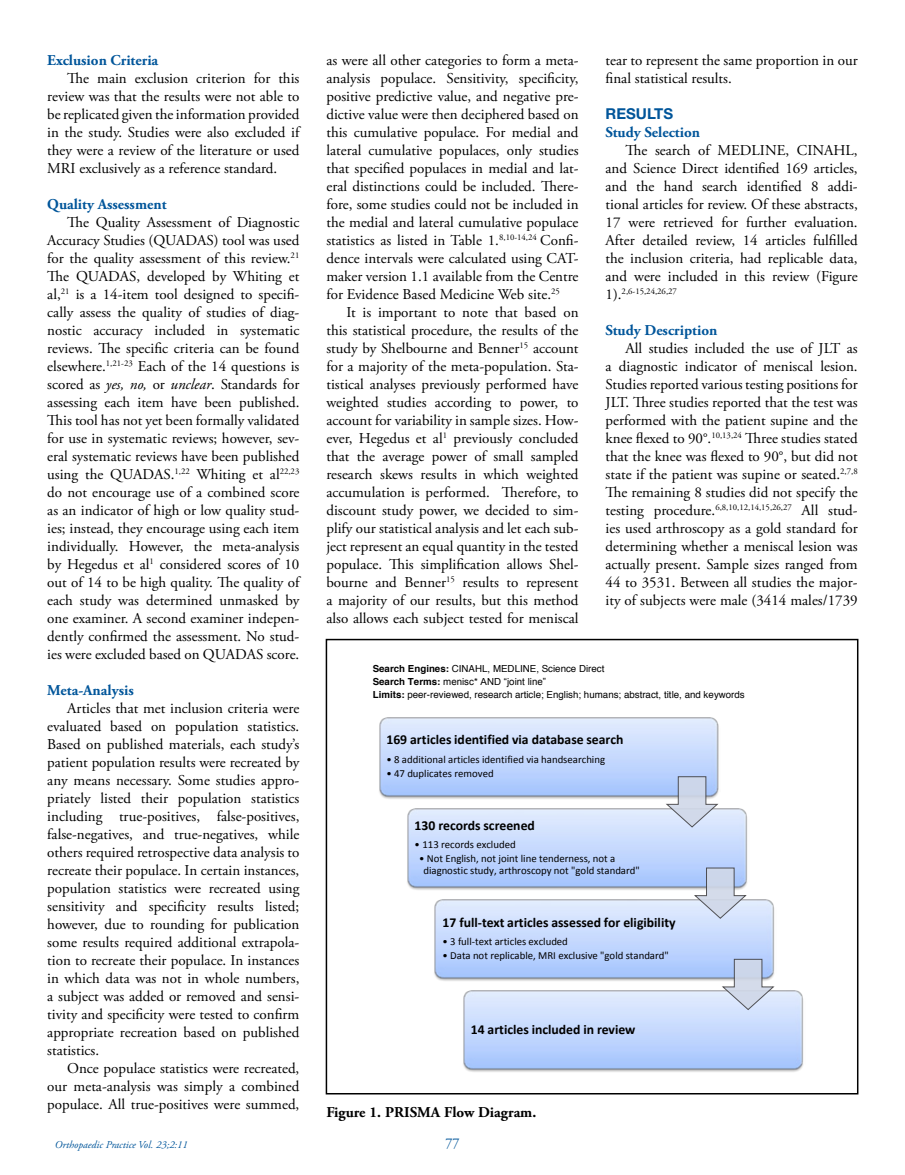
<style>
.page{position:relative;width:905px;height:1175px;background:#fff}
.page>*{position:absolute;margin:0;border:0;box-sizing:border-box;transform-origin:0 0}
.BodyCopy{font:15px/18px "Adobe Garamond Pro";color:#000;text-align:justify}
.KeyWords{font:700 15px "Adobe Garamond Pro";color:#00559a}
.FigureCutlines{font:700 15px "Adobe Garamond Pro";color:#000}
.Subhead{font:700 15px "Helvetica Neue LT Pro";color:#00559a}
.t1{font:15px "Adobe Garamond Pro";color:#00559a;scale:.95 1}
.t2{font:700 13.65px "Calibri";color:#000}
.t3{font:10.8px/11.7px "Calibri";color:#000}
.t4{font:italic 10.5px "Adobe Garamond Pro";color:#00559a}
.t5{font:9.75px/12.9px "Helvetica";color:#000}
.BodyCopy-2{font:8.7px "Adobe Garamond Pro";color:#000}
.s1{font-style:italic}
.s2{font-size:15px}
.s3{font-weight:700}
.s4{font-family:"Arial"}
</style>
<div class="page">
<img style="left:379px;top:717px;width:340px;height:82px">
<img style="left:407px;top:808px;width:341px;height:82px">
<img style="left:434px;top:899px;width:341px;height:82px">
<img style="left:463px;top:990px;width:341px;height:82px">
<svg style="left:665px;top:775px;width:54px;height:53px;background:#c5d1e7"></svg>
<svg style="left:693px;top:867px;width:55px;height:52px;background:#c6d1e7"></svg>
<svg style="left:721px;top:958px;width:54px;height:52px;background:#c6d1e6"></svg>
<div style="left:326px;top:639px;width:532px;height:455px;border:2px solid #000"></div>
<p class="KeyWords" style="left:47px;top:51px;width:112px">Exclusion Criteria</p>
<p class="BodyCopy" style="left:47px;top:70px;width:254px;text-indent:20px">The main exclusion criterion for this review was that the results were not able to be replicated given the information provided in the study. Studies were also excluded if they were a review of the literature or used MRI exclusively as a reference standard.</p>
<p class="KeyWords" style="left:47px;top:195px;width:121px">Quality Assessment</p>
<p class="BodyCopy" style="left:47px;top:214px;width:254px;text-indent:20px">The Quality Assessment of Diagnostic Accuracy Studies (QUADAS) tool was used for the quality assessment of this review.<sup>21<br></sup>The QUADAS, developed by Whiting et al,<sup>21</sup> is a 14-item tool designed to specifi&shy;cally assess the quality of studies of diag&shy;nostic accuracy included in systematic reviews. The specific criteria can be found elsewhere.<sup>1,21-23</sup> Each of the 14 questions is scored as <span class="s1">yes, no,</span> or <span class="s1">unclear</span>. Standards for assessing each item have been published.<br>This tool has not yet been formally validated for use in systematic reviews; however, sev&shy;eral systematic reviews have been published using the QUADAS.<sup>1,22</sup> Whiting et al<sup>22,23 </sup>do not encourage use of a combined score as an indicator of high or low quality stud&shy;ies; instead, they encourage using each item individually. However, the meta-analysis by Hegedus et al<sup>1</sup> considered scores of 10 out of 14 to be high quality. The quality of each study was determined unmasked by one examiner. A second examiner indepen&shy;dently confirmed the assessment. No stud&shy;ies were excluded based on QUADAS score.</p>
<p class="KeyWords" style="left:47px;top:681px;width:88px">Meta-Analysis</p>
<p class="BodyCopy" style="left:47px;top:700px;width:254px;text-indent:20px">Articles that met inclusion criteria were evaluated based on population statistics.<br>Based on published materials, each study’s patient population results were recreated by any means necessary. Some studies appro&shy;priately listed their population statistics including true-positives, false-positives, false-negatives, and true-negatives, while others required retrospective data analysis to recreate their populace. In certain instances, population statistics were recreated using sensitivity and specificity results listed; however, due to rounding for publication some results required additional extrapola&shy;tion to recreate their populace. In instances in which data was not in whole numbers, a subject was added or removed and sensi&shy;tivity and specificity were tested to confirm appropriate recreation based on published statistics.</p>
<p class="BodyCopy" style="left:47px;top:1060px;width:253px;text-indent:20px">Once populace statistics were recreated, our meta-analysis was simply a combined populace. All true-positives were summed,</p>
<p class="BodyCopy" style="left:326px;top:52px;width:254px">as were all other categories to form a meta&shy;analysis populace. Sensitivity, specificity, positive predictive value, and negative pre&shy;dictive value were then deciphered based on this cumulative populace. For medial and lateral cumulative populaces, only studies that specified populaces in medial and lat&shy;eral distinctions could be included. There&shy;fore, some studies could not be included in the medial and lateral cumulative populace statistics as listed in Table 1.<sup>8,10-14,24</sup> Confi&shy;dence intervals were calculated using CAT&shy;maker version 1.1 available from the Centre for Evidence Based Medicine Web site.<sup>25</sup></p>
<p class="BodyCopy" style="left:326px;top:304px;width:254px;text-indent:20px">It is important to note that based on this statistical procedure, the results of the study by Shelbourne and Benner<sup>15</sup> account for a majority of the meta-population. Sta&shy;tistical analyses previously performed have weighted studies according to power, to account for variability in sample sizes. How&shy;ever, Hegedus et al<sup>1</sup> previously concluded that the average power of small sampled research skews results in which weighted accumulation is performed. Therefore, to discount study power, we decided to sim&shy;plify our statistical analysis and let each sub&shy;ject represent an equal quantity in the tested populace. This simplification allows Shel&shy;bourne and Benner<sup>15</sup> results to represent a majority of our results, but this method also allows each subject tested for meniscal</p>
<p class="BodyCopy" style="left:605px;top:52px;width:254px">tear to represent the same proportion in our final statistical results.</p>
<p class="Subhead" style="left:605px;top:104px;width:69px">RESULTS</p>
<p class="KeyWords" style="left:605px;top:123px;width:96px">Study Selection</p>
<p class="BodyCopy" style="left:605px;top:142px;width:254px;text-indent:20px">The search of MEDLINE, CINAHL, and Science Direct identified 169 articles, and the hand search identified 8 addi&shy;tional articles for review. Of these abstracts, 17 were retrieved for further evaluation.<br>After detailed review, 14 articles fulfilled the inclusion criteria, had replicable data, and were included in this review (Figure</p>
<p class="BodyCopy-2" style="left:605px;top:286px;width:73px"><span class="s2">1).</span>2,6-15,24,26,27</p>
<p class="KeyWords" style="left:605px;top:321px;width:113px">Study Description</p>
<p class="BodyCopy" style="left:605px;top:340px;width:254px;text-indent:20px">All studies included the use of JLT as a diagnostic indicator of meniscal lesion.<br>Studies reported various testing positions for JLT. Three studies reported that the test was performed with the patient supine and the knee flexed to 90°.<sup>10,13,24</sup> Three studies stated that the knee was flexed to 90°, but did not state if the patient was supine or seated.<sup>2,7,8<br></sup>The remaining 8 studies did not specify the testing procedure.<sup>6,8,10,12,14,15,26,27</sup> All stud&shy;ies used arthroscopy as a gold standard for determining whether a meniscal lesion was actually present. Sample sizes ranged from 44 to 3531. Between all studies the major&shy;ity of subjects were male (3414 males/1739</p>
<p class="t5" style="left:373px;top:662px;width:373px"><span class="s3">Search Engines:</span> CINAHL, MEDLINE, Science Direct<br><span class="s3">Search Terms:</span> <span class="s4">menisc* AND “joint line”<br></span><span class="s3">Limits:</span> peer-reviewed, research article; English; humans; abstract, title, and keywords</p>
<p class="t2" style="left:386px;top:731px;width:238px">169 articles identified via database search</p>
<p class="t3" style="left:386px;top:752px;width:220px">• 8 additional articles identified via handsearching</p>
<p class="t3" style="left:386px;top:766px;width:109px">• 47 duplicates removed</p>
<p class="t2" style="left:414px;top:816px;width:122px">130 records screened</p>
<p class="t3" style="left:414px;top:838px;width:103px">• 113 records excluded</p>
<p class="t3" style="left:423px;top:852px;width:218px;text-indent:-4px">• Not English, not joint line tenderness, not a diagnostic study, arthroscopy not "gold standard"</p>
<p class="t2" style="left:442px;top:914px;width:235px">17 full-text articles assessed for eligibility</p>
<p class="t3" style="left:442px;top:935px;width:127px">• 3 full-text articles excluded</p>
<p class="t3" style="left:442px;top:949px;width:228px">• Data not replicable, MRI exclusive "gold standard"</p>
<p class="t2" style="left:470px;top:1021px;width:166px">14 articles included in review</p>
<p class="FigureCutlines" style="left:326px;top:1103px;width:211px">Figure 1. PRISMA Flow Diagram.</p>
<p class="t4" style="left:55px;top:1138px;width:134px">Orthopaedic Practice Vol. 23;2:11</p>
<p class="t1" style="left:445px;top:1134px;width:16px">77</p>
</div>
